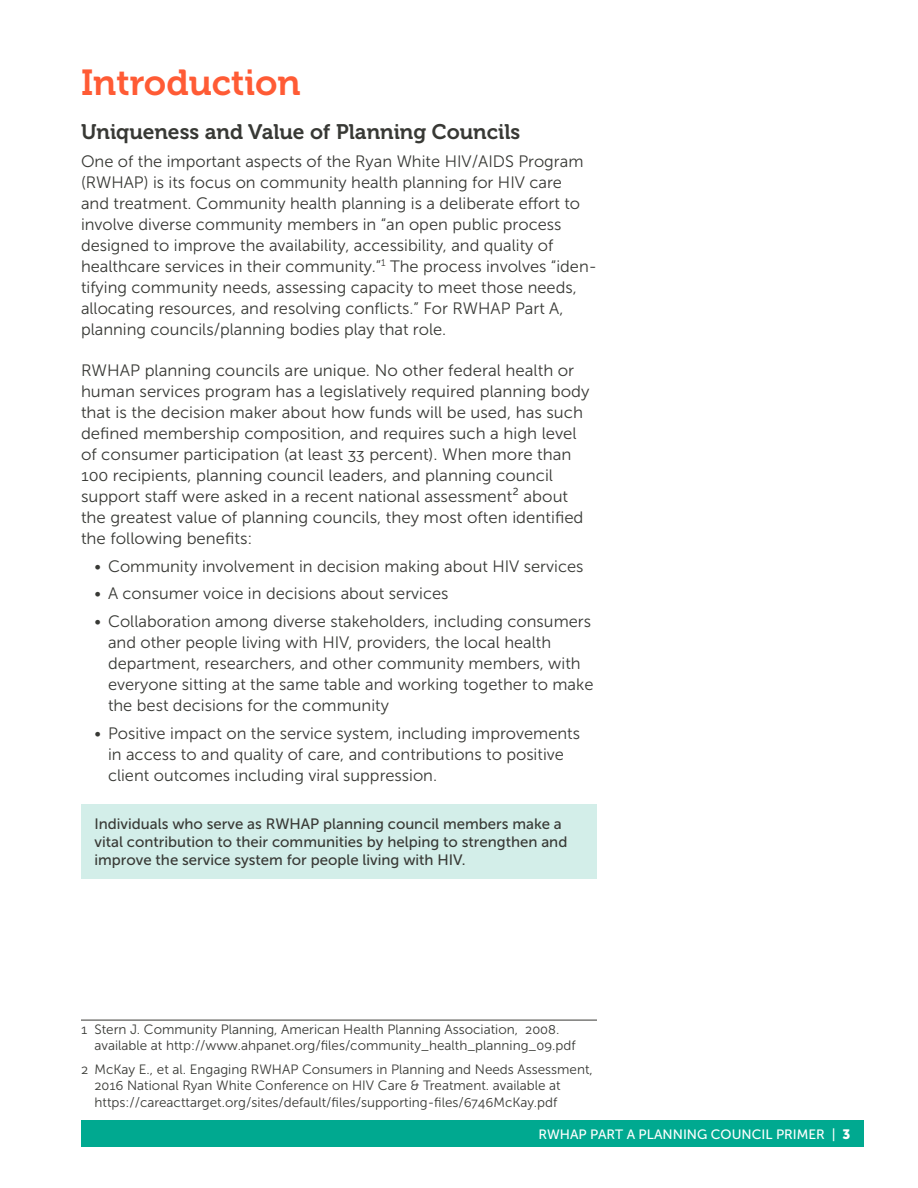
<style>
.page{position:relative;width:918px;height:1188px;background:#fff}
.page>*{position:absolute;margin:0;border:0;box-sizing:border-box;transform-origin:0 0}
.t1{font:36px "Museo 700";color:#ff5b35}
.t2{font:21px "Museo 700";color:#383935}
.main{font:16.5px/21px "Museo Sans 300";color:#383935}
.main__pre-bullets{font:16.5px/21px "Museo Sans 300";color:#383935}
.sidebar__main{font:15px/18px "Museo Sans 500";color:#383935}
.footnote_2{font:13.5px/16.5px "Museo Sans 300";color:#383935}
.t3{font:13.5px "Museo Sans 500";color:#fff}
.s1{font-family:"Museo Sans 900"}
</style>
<div class="page">
<div style="left:81px;top:1120px;width:783px;height:28px;background:#00a990"></div>
<div style="left:81px;top:805px;width:516px;height:74px;background:#d3eee9"></div>
<hr style="left:81px;top:1020px;width:516px;height:1px;background:#383935">
<p class="t1" style="left:81px;top:62px;width:221px">Introduction</p>
<p class="t2" style="left:81px;top:120px;width:441px">Uniqueness and Value of Planning Councils</p>
<p class="main" style="left:81px;top:150px;width:518px">One of the important aspects of the Ryan White HIV/AIDS Program (RWHAP) is its focus on community health planning for HIV care<br>and treatment. Community health planning is a deliberate effort to involve diverse community members in “an open public process designed to improve the availability, accessibility, and quality of healthcare services in their community.”<sup>1</sup> The process involves “iden&shy;tifying community needs, assessing capacity to meet those needs, allocating resources, and resolving conflicts.” For RWHAP Part A, planning councils/planning bodies play that role.</p>
<p class="main__pre-bullets" style="left:81px;top:360px;width:510px">RWHAP planning councils are unique. No other federal health or human services program has a legislatively required planning body that is the decision maker about how funds will be used, has such defined membership composition, and requires such a high level of consumer participation (at least 33 percent). When more than 100 recipients, planning council leaders, and planning council support staff were asked in a recent national assessment2 about the greatest value of planning councils, they most often identified the following benefits:</p>
<p class="main" style="left:94px;top:555px;width:490px">• Community involvement in decision making about HIV services</p>
<p class="main" style="left:94px;top:583px;width:356px">• A consumer voice in decisions about services</p>
<p class="main" style="left:108px;top:611px;width:487px;text-indent:-14px">• Collaboration among diverse stakeholders, including consumers and other people living with HIV, providers, the local health department, researchers, and other community members, with everyone sitting at the same table and working together to make the best decisions for the community</p>
<p class="main" style="left:108px;top:723px;width:474px;text-indent:-14px">• Positive impact on the service system, including improvements in access to and quality of care, and contributions to positive client outcomes including viral suppression.</p>
<p class="sidebar__main" style="left:94px;top:815px;width:474px">Individuals who serve as RWHAP planning council members make a vital contribution to their communities by helping to strengthen and improve the service system for people living with HIV.</p>
<p class="footnote_2" style="left:94px;top:1021px;width:483px;text-indent:-14px">1 Stern J. Community Planning, American Health Planning Association, 2008. available at http://www.ahpanet.org/files/community_health_planning_09.pdf</p>
<p class="footnote_2" style="left:94px;top:1061px;width:500px;text-indent:-14px">2 McKay E., et al. Engaging RWHAP Consumers in Planning and Needs Assessment,<br>2016 National Ryan White Conference on HIV Care &amp; Treatment. available at https://careacttarget.org/sites/default/files/supporting-files/6746McKay.pdf</p>
<p class="t3" style="left:538px;top:1127px;width:314px">RWHAP PART A PLANNING COUNCIL PRIMER | <span class="s1">3</span></p>
</div>
